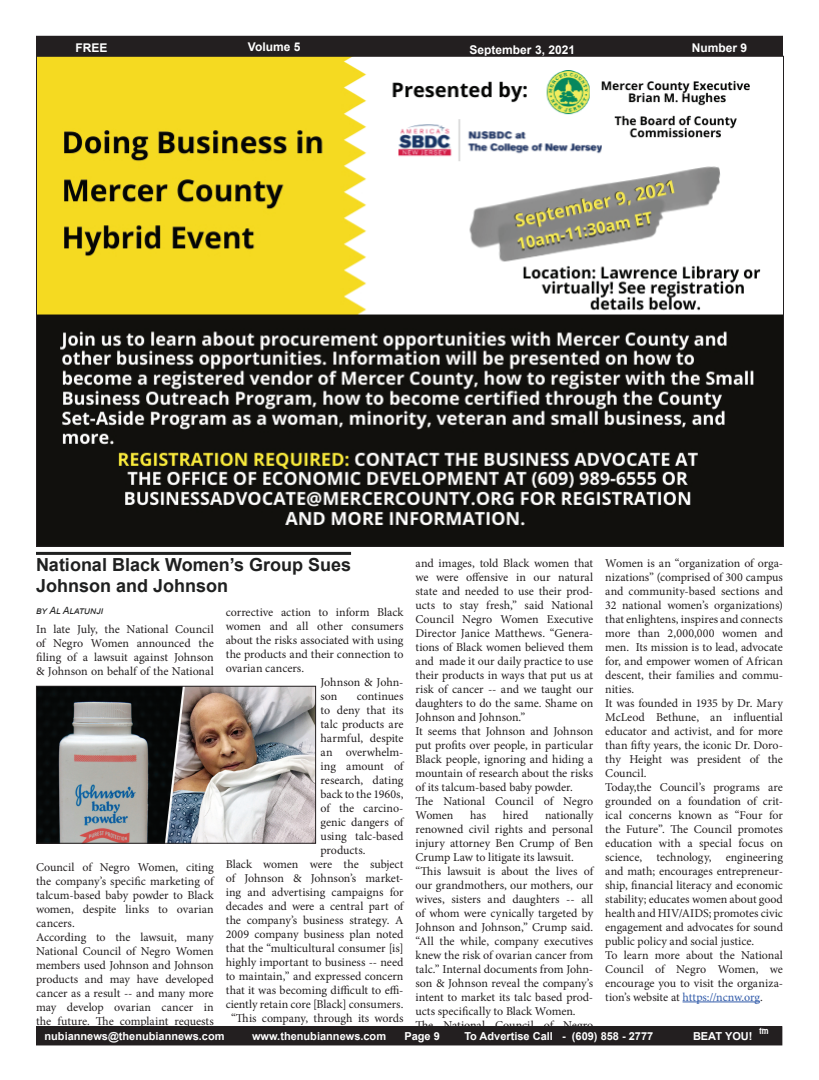
<style>
.page{position:relative;width:819px;height:1080px;background:#fff}
.page>*{position:absolute;margin:0;border:0;box-sizing:border-box;transform-origin:0 0}
.t1{font:700 18px/21px "Arial";color:#1f2020}
.t2{font:12px/14px "Minion Pro";letter-spacing:-.005em;color:#231f20}
.t3{font:700 12px "Arial";color:#fff}
.t4{font:700 11px "Arial";color:#fff}
.t5{font:italic 10px "Arial";color:#1f2020}
.t6{font:8px "Hobo Std";color:#fff}
.s1{color:#325caa}
</style>
<div class="page">
<div style="left:36px;top:36px;width:746px;height:21px;background:#231f20"></div>
<div style="left:36px;top:1027px;width:746px;height:18px;background:#231f20"></div>
<div style="left:36px;top:1026px;width:746px;height:19px;border:1px solid #231f20"></div>
<hr style="left:36px;top:552px;width:315px;height:3px;background:#1f2020">
<hr style="left:683px;top:1002px;width:77px;height:1px;background:#325caa">
<img style="left:38px;top:688px;width:276px;height:154px">
<div style="left:36px;top:686px;width:280px;height:158px;border:1px solid #231f20"></div>
<img style="left:38px;top:58px;width:744px;height:487px">
<p class="t3" style="left:76px;top:39px;width:34px">FREE</p>
<p class="t3" style="left:248px;top:38px;width:54px">Volume 5</p>
<p class="t3" style="left:470px;top:41px;width:107px">September 3, 2021</p>
<p class="t3" style="left:692px;top:39px;width:57px">Number 9</p>
<h1 class="t1" style="left:36px;top:554px;width:317px">National Black Women’s Group Sues<br>Johnson and Johnson</h1>
<p class="t5" style="left:36px;top:604px;width:69px">by Al Alatunji</p>
<p class="t2" style="left:36px;top:622px;width:179px;text-align:justify">In late July, the National Council of Negro Women announced the filing of a lawsuit against Johnson &amp; Johnson on behalf of the National</p>
<p class="t2" style="left:605px;top:556px;width:179px">Women is an “organization of orga&shy;nizations” (comprised of 300 campus and community-based sections and<br>32 national women’s organizations) that enlightens, inspires and connects more than 2,000,000 women and men. Its mission is to lead, advocate for, and empower women of African descent, their families and commu&shy;nities.<br>It was founded in 1935 by Dr. Mary<br>McLeod Bethune, an influential educator and activist, and for more than fifty years, the iconic Dr. Doro&shy;thy Height was president of the<br>Council.<br>Today,the Council’s programs are grounded on a foundation of crit&shy;ical concerns known as “Four for the Future”. The Council promotes education with a special focus on science, technology, engineering and math; encourages entrepreneur&shy;ship, financial literacy and economic stability; educates women about good health and HIV/AIDS; promotes civic engagement and advocates for sound public policy and social justice.<br>To learn more about the National<br>Council of Negro Women, we encourage you to visit the organiza&shy;tion’s website at <span class="s1">https://ncnw.org</span>.</p>
<p class="t2" style="left:416px;top:556px;width:179px">and images, told Black women that we were offensive in our natural state and needed to use their prod&shy;ucts to stay fresh,” said National<br>Council Negro Women Executive<br>Director Janice Matthews. “Genera&shy;tions of Black women believed them and made it our daily practice to use their products in ways that put us at risk of cancer -- and we taught our daughters to do the same. Shame on<br>Johnson and Johnson.”<br>It seems that Johnson and Johnson put profits over people, in particular<br>Black people, ignoring and hiding a mountain of research about the risks of its talcum-based baby powder.<br>The National Council of Negro<br>Women</p>
<p class="t2" style="left:226px;top:605px;width:179px">corrective action to inform Black</p>
<p class="t2" style="left:226px;top:619px;width:179px">women and all other consumers</p>
<p class="t2" style="left:226px;top:633px;width:179px">about the risks associated with using</p>
<p class="t2" style="left:226px;top:647px;width:179px">the products and their connection to</p>
<p class="t2" style="left:226px;top:661px;width:80px">ovarian cancers.</p>
<p class="t2" style="left:321px;top:675px;width:84px">Johnson &amp; John-</p>
<p class="t2" style="left:321px;top:689px;width:18px">son</p>
<p class="t2" style="left:357px;top:689px;width:48px">continues</p>
<p class="t2" style="left:321px;top:703px;width:84px">to deny that its</p>
<p class="t2" style="left:321px;top:717px;width:84px">talc products are</p>
<p class="t2" style="left:321px;top:731px;width:84px">harmful, despite</p>
<p class="t2" style="left:321px;top:745px;width:84px">an overwhelm-</p>
<p class="t2" style="left:321px;top:759px;width:84px">ing amount of</p>
<p class="t2" style="left:321px;top:773px;width:84px">research, dating</p>
<p class="t2" style="left:321px;top:787px;width:84px">back to the 1960s,</p>
<p class="t2" style="left:321px;top:801px;width:84px">of the carcino-</p>
<p class="t2" style="left:321px;top:815px;width:84px">genic dangers of</p>
<p class="t2" style="left:321px;top:829px;width:84px">using talc-based</p>
<p class="t2" style="left:321px;top:843px;width:47px">products.</p>
<p class="t2" style="left:226px;top:857px;width:179px">Black women were the subject</p>
<p class="t2" style="left:226px;top:871px;width:179px">of Johnson &amp; Johnson’s market-</p>
<p class="t2" style="left:226px;top:885px;width:179px">ing and advertising campaigns for</p>
<p class="t2" style="left:226px;top:899px;width:179px">decades and were a central part of</p>
<p class="t2" style="left:226px;top:913px;width:179px">the company’s business strategy. A</p>
<p class="t2" style="left:226px;top:927px;width:179px">2009 company business plan noted</p>
<p class="t2" style="left:226px;top:941px;width:179px">that the “multicultural consumer [is]</p>
<p class="t2" style="left:226px;top:955px;width:179px">highly important to business -- need</p>
<p class="t2" style="left:226px;top:969px;width:179px">to maintain,” and expressed concern</p>
<p class="t2" style="left:226px;top:983px;width:179px">that it was becoming difficult to effi-</p>
<p class="t2" style="left:226px;top:997px;width:179px">ciently retain core [Black] consumers.</p>
<p class="t2" style="left:231px;top:1012px;width:174px">“This company, through its words</p>
<p class="t2" style="left:416px;top:808px;width:179px;text-indent:129px">nationally renowned civil rights and personal injury attorney Ben Crump of Ben Crump Law to litigate its lawsuit. “This lawsuit is about the lives of our grandmothers, our mothers, our wives, sisters and daughters -- all of whom were cynically targeted by Johnson and Johnson,” Crump said. “All the while, company executives knew the risk of ovarian cancer from talc.” Internal documents from John&shy;son &amp; Johnson reveal the company’s intent to market its talc based prod&shy;ucts specifically to Black Women.<br>The National Council of Negro</p>
<p class="t2" style="left:470px;top:808px;width:18px">has</p>
<p class="t2" style="left:503px;top:808px;width:27px">hired</p>
<p class="t2" style="left:36px;top:860px;width:179px">Council of Negro Women, citing the company’s specific marketing of talcum-based baby powder to Black women, despite links to ovarian cancers.<br>According to the lawsuit, many<br>National Council of Negro Women members used Johnson and Johnson products and may have developed cancer as a result -- and many more may develop ovarian cancer in the future. The complaint requests</p>
<p class="t6" style="left:759px;top:1026px;width:11px">tm</p>
<p class="t4" style="left:45px;top:1029px;width:182px">nubiannews@thenubiannews.com</p>
<p class="t4" style="left:252px;top:1029px;width:136px">www.thenubiannews.com</p>
<p class="t4" style="left:404px;top:1029px;width:37px">Page 9</p>
<p class="t4" style="left:464px;top:1029px;width:190px">To Advertise Call - (609) 858 - 2777</p>
<p class="t4" style="left:693px;top:1029px;width:61px">BEAT YOU!</p>
</div>
